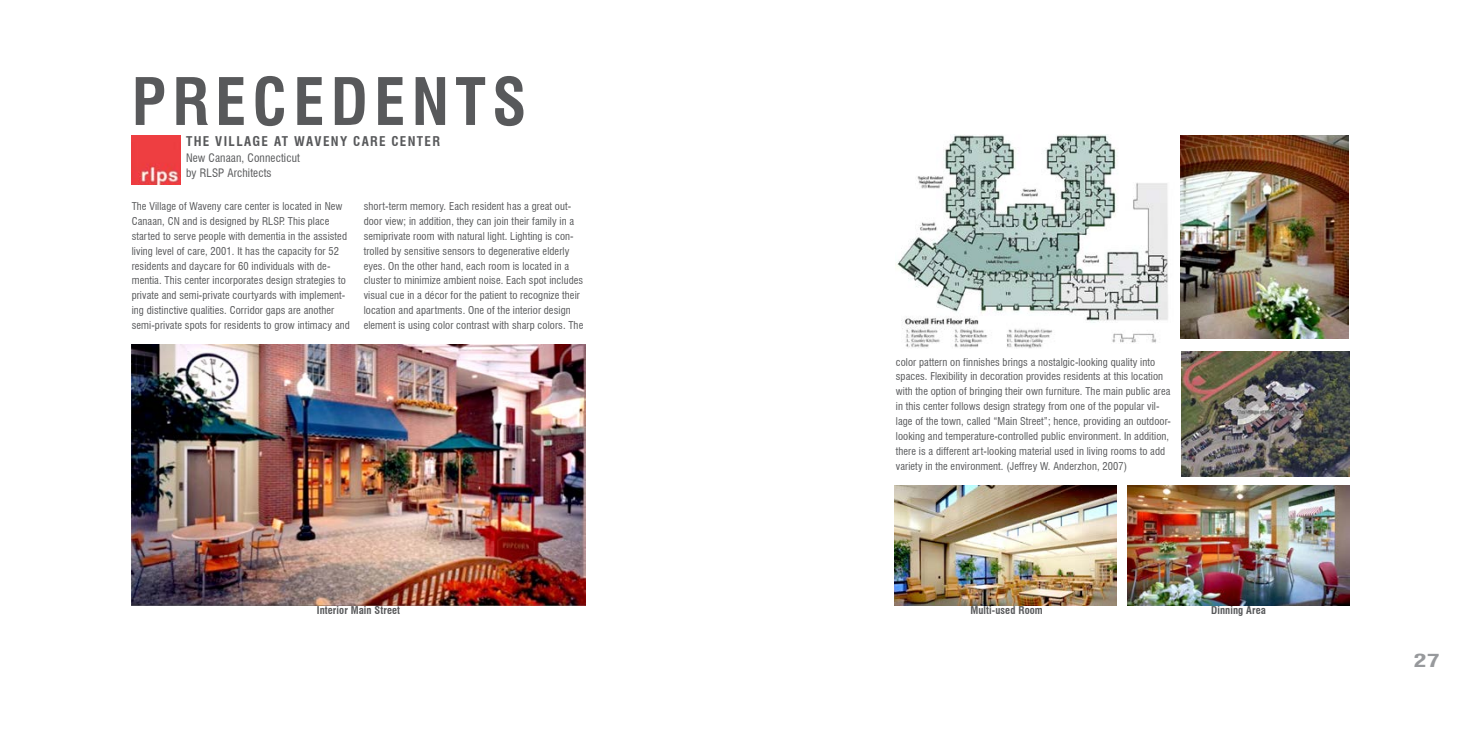
<style>
.page{position:relative;width:1481px;height:741px;background:#fff}
.page>*{position:absolute;margin:0;border:0;box-sizing:border-box;transform-origin:0 0}
.t1{font:700 condensed 63.61px "Swiss 721 BT";letter-spacing:.1em;color:#58595b}
.t2{font:700 condensed 17.5px "Swiss 721 BT";color:#97999c;scale:1.5 1}
.t3{font:700 condensed 13.12px "Swiss 721 BT";letter-spacing:.1em;color:#58595b}
.t4{font:condensed 11.38px/14.9px "Swiss 721 BT";letter-spacing:.01em;color:#58595b}
.t5{font:condensed 10.5px/14.9px "Swiss 721 BT";letter-spacing:.01em;color:#58595b}
.t6{font:700 condensed 10.5px "Swiss 721 BT";letter-spacing:.01em;color:#58595b}
</style>
<div class="page">
<img style="left:897px;top:134px;width:271px;height:214px">
<img style="left:894px;top:485px;width:222px;height:120px">
<img style="left:1127px;top:485px;width:222px;height:120px">
<img style="left:1180px;top:136px;width:168px;height:202px">
<img style="left:132px;top:344px;width:453px;height:261px">
<img style="left:1181px;top:351px;width:168px;height:125px">
<img style="left:132px;top:136px;width:49px;height:48px">
<h1 class="t1" style="left:132px;top:64px;width:396px">PRECEDENTS</h1>
<p class="t3" style="left:186px;top:133px;width:255px">THE VILLAGE AT WAVENY CARE CENTER</p>
<p class="t4" style="left:186px;top:150px;width:115px">New Canaan, Connecticut by RLSP Architects</p>
<p class="t5" style="left:132px;top:199px;width:220px">The Village of Waveny care center is located in New Canaan, CN and is designed by RLSP. This place started to serve people with dementia in the assisted living level of care, 2001. It has the capacity for 52 residents and daycare for 60 individuals with de&shy;mentia. This center incorporates design strategies to private and semi-private courtyards with implement&shy;ing distinctive qualities. Corridor gaps are another semi-private spots for residents to grow intimacy and</p>
<p class="t5" style="left:364px;top:199px;width:221px">short-term memory. Each resident has a great out&shy;door view; in addition, they can join their family in a semiprivate room with natural light. Lighting is con&shy;trolled by sensitive sensors to degenerative elderly eyes. On the other hand, each room is located in a cluster to minimize ambient noise. Each spot includes visual cue in a décor for the patient to recognize their location and apartments. One of the interior design element is using color contrast with sharp colors. The</p>
<p class="t5" style="left:896px;top:354px;width:276px">color pattern on finnishes brings a nostalgic-looking quality into spaces. Flexibility in decoration provides residents at this location with the option of bringing their own furniture. The main public area in this center follows design strategy from one of the popular vil&shy;lage of the town, called “Main Street”; hence, providing an outdoor&shy;looking and temperature-controlled public environment. In addition, there is a different art-looking material used in living rooms to add variety in the environment. (Jeffrey W. Anderzhon, 2007)</p>
<p class="t6" style="left:317px;top:603px;width:85px">Interior Main Street</p>
<p class="t6" style="left:970px;top:603px;width:74px">Multi-used Room</p>
<p class="t6" style="left:1211px;top:603px;width:56px">Dinning Area</p>
<h2 class="t2" style="left:1413px;top:649px;width:19px">27</h2>
</div>
